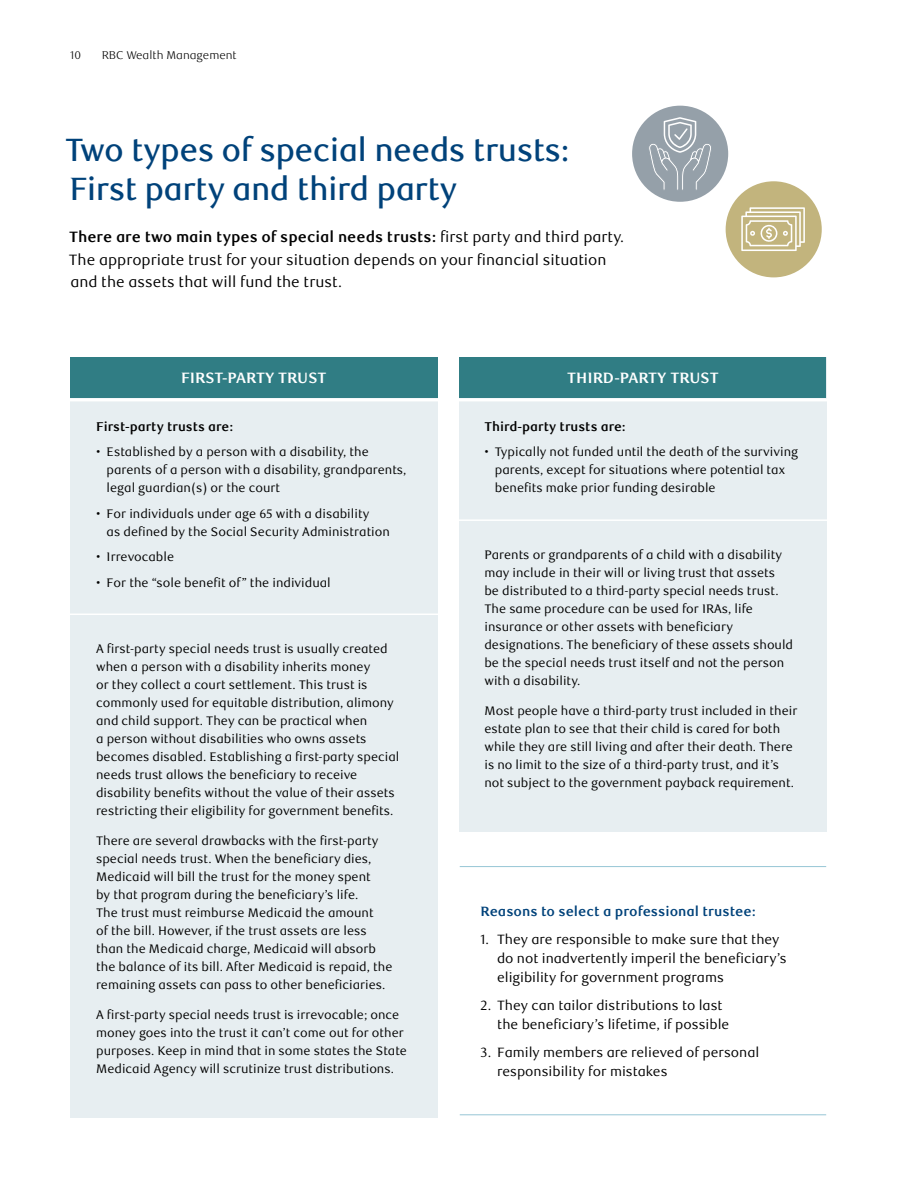
<style>
.page{position:relative;width:918px;height:1188px;background:#fff}
.page>*{position:absolute;margin:0;border:0;box-sizing:border-box;transform-origin:0 0}
.Page_title_21_5_26__H2{font:500 32.25px/39px "RBC Display";color:#00427a}
.Intro_para_10_15__P{font:15px/22.5px "RBC Text";color:#000}
.All_caps_white__H3{font:700 15px "RBC Text";color:#fff}
.numbered_list__P{font:13.5px/19.2px "RBC Text";color:#000}
.RBC_subhead_9pt{font:700 13.5px "RBC Text";color:#00427a}
.Bold_subhead_8_5__H4{font:700 12.75px "RBC Text";color:#000}
.LND_RBC_8_25_12__P{font:12.3px/18px "RBC Text";color:#000}
.Intro_bullets_8_25_12{font:12.3px/18px "RBC Text";color:#000}
.t1{font:300 11.25px "RBC Text";color:#000}
.s1{font-weight:700}
</style>
<div class="page">
<div style="left:70px;top:357px;width:367px;height:761px;background:#e7eef1"></div>
<div style="left:459px;top:357px;width:367px;height:475px;background:#e7eef1"></div>
<div style="left:70px;top:357px;width:367px;height:41px;background:#307d84"></div>
<div style="left:460px;top:357px;width:366px;height:41px;background:#307d84"></div>
<div style="left:632px;top:106px;width:96px;height:96px;background:#95a0a9;border-radius:50%"></div>
<svg style="left:648px;top:117px;width:64px;height:74px"></svg>
<div style="left:726px;top:181px;width:96px;height:96px;background:#c2b47d;border-radius:50%"></div>
<svg style="left:741px;top:207px;width:64px;height:44px"></svg>
<hr style="left:60px;top:398px;width:794px;height:3px;background:#fff">
<hr style="left:60px;top:614px;width:385px;height:1px;background:#fff">
<hr style="left:450px;top:519px;width:386px;height:2px;background:#fff">
<hr style="left:460px;top:866px;width:366px;height:1px;background:#97c6d5">
<hr style="left:460px;top:1114px;width:366px;height:1px;background:#97c6d5">
<p class="t1" style="left:70px;top:48px;width:12px">10</p>
<p class="t1" style="left:102px;top:48px;width:137px">RBC Wealth Management</p>
<h2 class="Page_title_21_5_26__H2" style="left:66px;top:132px;width:505px">Two types of special needs trusts:<br>First party and third party</h2>
<p class="Intro_para_10_15__P" style="left:69px;top:226px;width:557px"><span class="s1">There are two main types of special needs trusts:</span> first party and third party.<br>The appropriate trust for your situation depends on your financial situation and the assets that will fund the trust.</p>
<h3 class="All_caps_white__H3" style="left:181px;top:368px;width:147px">FIRST-PARTY TRUST</h3>
<h3 class="All_caps_white__H3" style="left:567px;top:369px;width:153px">THIRD-PARTY TRUST</h3>
<h4 class="Bold_subhead_8_5__H4" style="left:96px;top:419px;width:139px">First-party trusts are:</h4>
<p class="Intro_bullets_8_25_12" style="left:107px;top:443px;width:301px;text-indent:-10px">• Established by a person with a disability, the parents of a person with a disability, grandparents, legal guardian(s) or the court</p>
<p class="Intro_bullets_8_25_12" style="left:107px;top:505px;width:285px;text-indent:-10px">• For individuals under age 65 with a disability<br>as defined by the Social Security Administration</p>
<p class="Intro_bullets_8_25_12" style="left:96px;top:549px;width:80px">• Irrevocable</p>
<p class="Intro_bullets_8_25_12" style="left:96px;top:574px;width:236px">• For the “sole benefit of” the individual</p>
<h4 class="Bold_subhead_8_5__H4" style="left:484px;top:419px;width:143px">Third-party trusts are:</h4>
<p class="Intro_bullets_8_25_12" style="left:495px;top:443px;width:305px;text-indent:-10px">• Typically not funded until the death of the surviving parents, except for situations where potential tax benefits make prior funding desirable</p>
<p class="LND_RBC_8_25_12__P" style="left:484px;top:546px;width:310px">Parents or grandparents of a child with a disability may include in their will or living trust that assets<br>be distributed to a third-party special needs trust.<br>The same procedure can be used for IRAs, life insurance or other assets with beneficiary designations. The beneficiary of these assets should be the special needs trust itself and not the person with a disability.</p>
<p class="LND_RBC_8_25_12__P" style="left:484px;top:702px;width:315px">Most people have a third-party trust included in their estate plan to see that their child is cared for both while they are still living and after their death. There is no limit to the size of a third-party trust, and it’s not subject to the government payback requirement.</p>
<p class="LND_RBC_8_25_12__P" style="left:96px;top:640px;width:305px">A first-party special needs trust is usually created when a person with a disability inherits money<br>or they collect a court settlement. This trust is commonly used for equitable distribution, alimony and child support. They can be practical when<br>a person without disabilities who owns assets becomes disabled. Establishing a first-party special needs trust allows the beneficiary to receive disability benefits without the value of their assets restricting their eligibility for government benefits.</p>
<p class="LND_RBC_8_25_12__P" style="left:96px;top:832px;width:298px">There are several drawbacks with the first-party special needs trust. When the beneficiary dies, Medicaid will bill the trust for the money spent<br>by that program during the beneficiary’s life.<br>The trust must reimburse Medicaid the amount<br>of the bill. However, if the trust assets are less than the Medicaid charge, Medicaid will absorb the balance of its bill. After Medicaid is repaid, the remaining assets can pass to other beneficiaries.</p>
<p class="LND_RBC_8_25_12__P" style="left:96px;top:1006px;width:312px">A first-party special needs trust is irrevocable; once money goes into the trust it can’t come out for other purposes. Keep in mind that in some states the State Medicaid Agency will scrutinize trust distributions.</p>
<p class="RBC_subhead_9pt" style="left:481px;top:903px;width:277px">Reasons to select a professional trustee:</p>
<p class="numbered_list__P" style="left:497px;top:930px;width:291px;text-indent:-16px">1. They are responsible to make sure that they do not inadvertently imperil the beneficiary’s eligibility for government programs</p>
<p class="numbered_list__P" style="left:497px;top:996px;width:234px;text-indent:-16px">2. They can tailor distributions to last the beneficiary’s lifetime, if possible</p>
<p class="numbered_list__P" style="left:497px;top:1043px;width:264px;text-indent:-16px">3. Family members are relieved of personal responsibility for mistakes</p>
</div>
